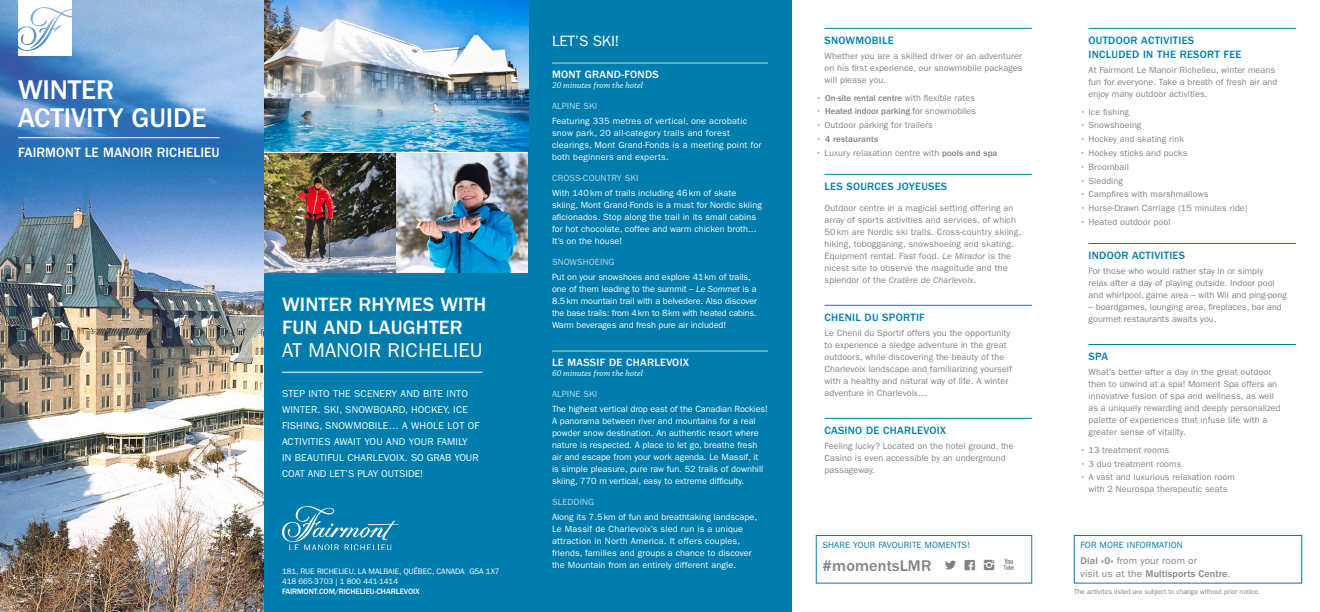
<style>
.page{position:relative;width:1320px;height:612px;background:#fff}
.page>*{position:absolute;margin:0;border:0;box-sizing:border-box;transform-origin:0 0}
.t1{font:500 28px/28px "ITC Franklin Gothic Std";letter-spacing:-.005em;color:#fff}
.t2{font:500 20px/23px "ITC Franklin Gothic Std";letter-spacing:.01em;color:#fff}
.t3{font:20px "ITC Franklin Gothic Std";letter-spacing:.01em;color:#fff}
.t4{font:19px "Socialico";color:#808285}
.t5{font:500 16px "ITC Franklin Gothic Std";letter-spacing:.01em;color:#808285}
.t6{font:15px "ITC Franklin Gothic Std";letter-spacing:-.01em;color:#fff}
.t7{font:500 14px "ITC Franklin Gothic Std";letter-spacing:.005em;color:#fff}
.t8{font:500 11px/14px "ITC Franklin Gothic Std";letter-spacing:.025em;color:#007dac}
.t9{font:500 11px "ITC Franklin Gothic Std";letter-spacing:.025em;color:#fff}
.t10{font:10px/16px "ITC Franklin Gothic Std";letter-spacing:.02em;color:#fff}
.t11{font:10px/13px "ITC Franklin Gothic Std";letter-spacing:.01em;color:#808285}
.t12{font:9px/12px "ITC Franklin Gothic Std";letter-spacing:.005em;color:#808285}
.t13{font:9px/12px "ITC Franklin Gothic Std";color:#fff}
.t14{font:9px/12px "ITC Franklin Gothic Std";letter-spacing:.02em;color:#fff}
.t15{font:500 9px "ITC Franklin Gothic Std";letter-spacing:-.01em;color:#808285}
.t16{font:9px "ITC Franklin Gothic Std";letter-spacing:.015em;color:#c1d7e6}
.t17{font:9px "ITC Franklin Gothic Std";letter-spacing:.015em;color:#007dac}
.t18{font:italic 9px "Chaparral Pro";letter-spacing:.005em;color:#fff}
.t19{font:500 9px "ITC Franklin Gothic Std";letter-spacing:.01em;color:#808285}
.t20{font:8px/10px "ITC Franklin Gothic Std";letter-spacing:-.01em;color:#fff}
.t21{font:500 8px "ITC Franklin Gothic Std";letter-spacing:-.01em;color:#fff}
.t22{font:7px "ITC Franklin Gothic Std";letter-spacing:-.01em;color:#808285}
.s1{font-style:italic}
.s2{font-weight:400}
.s3{font-weight:500}
</style>
<div class="page">
<div style="left:264px;top:0;width:528px;height:612px;background:#007dac"></div>
<img style="left:0;top:0;width:264px;height:612px">
<img style="left:264px;top:0;width:264px;height:273px">
<hr style="left:18px;top:137px;width:202px;height:1px;background:#fff">
<svg style="left:18px;top:6px;width:54px;height:50px"></svg>
<div style="left:18px;top:0;width:54px;height:6px;background:#fff"></div>
<hr style="left:282px;top:372px;width:200px;height:1px;background:#fff">
<hr style="left:825px;top:28px;width:207px;height:1px;background:#007dac">
<hr style="left:825px;top:174px;width:207px;height:1px;background:#007dac">
<hr style="left:825px;top:305px;width:207px;height:1px;background:#007dac">
<hr style="left:825px;top:418px;width:207px;height:1px;background:#007dac">
<hr style="left:1089px;top:28px;width:207px;height:1px;background:#007dac">
<hr style="left:1089px;top:243px;width:207px;height:1px;background:#007dac">
<hr style="left:1089px;top:344px;width:207px;height:1px;background:#007dac">
<svg style="left:282px;top:506px;width:117px;height:44px"></svg>
<div style="left:1074px;top:535px;width:228px;height:48px;border:1px solid #007dac"></div>
<div style="left:816px;top:535px;width:216px;height:48px;border:1px solid #007dac"></div>
<hr style="left:552px;top:63px;width:216px;height:1px;background:#c1d7e6">
<hr style="left:552px;top:351px;width:216px;height:1px;background:#c1d7e6">
<hr style="left:264px;top:152px;width:264px;height:1px;background:#fff">
<h1 class="t1" style="left:18px;top:76px;width:190px">WINTER<br>ACTIVITY GUIDE</h1>
<h3 class="t7" style="left:18px;top:145px;width:203px">FAIRMONT LE MANOIR RICHELIEU</h3>
<h2 class="t2" style="left:282px;top:293px;width:206px">WINTER RHYMES WITH<br>FUN AND LAUGHTER</h2>
<h2 class="t3" style="left:282px;top:338px;width:202px">AT MANOIR RICHELIEU</h2>
<p class="t10" style="left:282px;top:385px;width:199px">STEP INTO THE SCENERY AND BITE INTO WINTER. SKI, SNOWBOARD, HOCKEY, ICE FISHING, SNOWMOBILE… A WHOLE LOT OF ACTIVITIES AWAIT YOU AND YOUR FAMILY IN BEAUTIFUL CHARLEVOIX. SO GRAB YOUR COAT AND LET’S PLAY OUTSIDE!</p>
<p class="t20" style="left:282px;top:566px;width:219px">181, RUE RICHELIEU, LA MALBAIE, QUÉBEC, CANADA G5A 1X7<br>418 665-3703 | 1 800 441-1414</p>
<p class="t21" style="left:282px;top:587px;width:139px">FAIRMONT.COM/RICHELIEU-CHARLEVOIX</p>
<h3 class="t6" style="left:552px;top:33px;width:69px">LET’S SKI!</h3>
<p class="t9" style="left:552px;top:68px;width:108px">MONT GRAND-FONDS</p>
<p class="t18" style="left:552px;top:80px;width:93px">20 minutes from the hotel</p>
<p class="t16" style="left:552px;top:101px;width:47px">ALPINE SKI</p>
<p class="t14" style="left:552px;top:115px;width:211px">Featuring 335 metres of vertical, one acrobatic snow park, 20 all-category trails and forest clearings, Mont Grand-Fonds is a meeting point for both beginners and experts.</p>
<p class="t16" style="left:552px;top:173px;width:88px">CROSS-COUNTRY SKI</p>
<p class="t13" style="left:552px;top:187px;width:211px">With 140km of trails including 46km of skate skiing, Mont Grand-Fonds is a must for Nordic skiing aficionados. Stop along the trail in its small cabins for hot chocolate, coffee and warm chicken broth...<br>It’s on the house!</p>
<p class="t16" style="left:552px;top:257px;width:64px">SNOWSHOEING</p>
<p class="t13" style="left:552px;top:271px;width:207px">Put on your snowshoes and explore 41km of trails, one of them leading to the summit – <span class="s1">Le Sommet</span> is a 8.5km mountain trail with a belvedere. Also discover the base trails: from 4km to 8km with heated cabins.<br>Warm beverages and fresh pure air included!</p>
<p class="t9" style="left:552px;top:356px;width:139px">LE MASSIF DE CHARLEVOIX</p>
<p class="t18" style="left:552px;top:368px;width:93px">60 minutes from the hotel</p>
<p class="t16" style="left:552px;top:389px;width:47px">ALPINE SKI</p>
<p class="t13" style="left:552px;top:403px;width:217px">The highest vertical drop east of the Canadian Rockies!<br>A panorama between river and mountains for a real powder snow destination. An authentic resort where nature is respected. A place to let go, breathe fresh air and escape from your work agenda. Le Massif, it<br>is simple pleasure, pure raw fun. 52 trails of downhill skiing, 770 m vertical, easy to extreme difficulty.</p>
<p class="t16" style="left:552px;top:497px;width:44px">SLEDDING</p>
<p class="t13" style="left:552px;top:511px;width:207px">Along its 7.5km of fun and breathtaking landscape, Le Massif de Charlevoix’s sled run is a unique attraction in North America. It offers couples, friends, families and groups a chance to discover the Mountain from an entirely different angle.</p>
<p class="t8" style="left:825px;top:33px;width:71px">SNOWMOBILE</p>
<p class="t12" style="left:825px;top:50px;width:200px;text-align:justify">Whether you are a skilled driver or an adventurer on his first experience, our snowmobile packages will please you.</p>
<p class="t15" style="left:816px;top:93px;width:161px"><span class="s2">•</span> On-site rental centre <span class="s2">with flexible rates</span></p>
<p class="t15" style="left:816px;top:106px;width:161px"><span class="s2">•</span> Heated indoor parking <span class="s2">for snowmobiles</span></p>
<p class="t12" style="left:816px;top:119px;width:118px">• Outdoor parking for trailers</p>
<p class="t19" style="left:816px;top:134px;width:64px"><span class="s2">•</span> 4 restaurants</p>
<p class="t12" style="left:816px;top:147px;width:183px">• Luxury relaxation centre with <span class="s3">pools and spa</span></p>
<p class="t8" style="left:825px;top:179px;width:124px">LES SOURCES JOYEUSES</p>
<p class="t12" style="left:825px;top:202px;width:198px">Outdoor centre in a magical setting offering an array of sports activities and services, of which 50km are Nordic ski trails. Cross-country skiing, hiking, tobogganing, snowshoeing and skating.<br>Equipment rental. Fast food. <span class="s1">Le Mirador</span> is the nicest site to observe the magnitude and the splendor of the <span class="s1">Cratère de Charlevoix</span>.</p>
<p class="t8" style="left:825px;top:310px;width:102px">CHENIL DU SPORTIF</p>
<p class="t12" style="left:825px;top:327px;width:189px">Le Chenil du Sportif offers you the opportunity to experience a sledge adventure in the great outdoors, while discovering the beauty of the Charlevoix landscape and familiarizing yourself with a healthy and natural way of life. A winter adventure in Charlevoix…</p>
<p class="t8" style="left:825px;top:423px;width:123px">CASINO DE CHARLEVOIX</p>
<p class="t12" style="left:825px;top:440px;width:191px">Feeling lucky? Located on the hotel ground, the<br>Casino is even accessible by an underground passageway.</p>
<p class="t17" style="left:822px;top:540px;width:149px">SHARE YOUR FAVOURITE MOMENTS!</p>
<h3 class="t5" style="left:822px;top:557px;width:110px">#momentsLMR</h3>
<h3 class="t4" style="left:1003px;top:553px;width:13px">X</h3>
<p class="t8" style="left:1089px;top:33px;width:154px">OUTDOOR ACTIVITIES<br>INCLUDED IN THE RESORT FEE</p>
<p class="t12" style="left:1089px;top:64px;width:190px">At Fairmont Le Manoir Richelieu, winter means fun for everyone. Take a breath of fresh air and enjoy many outdoor activities.</p>
<p class="t12" style="left:1080px;top:106px;width:51px">• Ice fishing</p>
<p class="t12" style="left:1080px;top:119px;width:63px">• Snowshoeing</p>
<p class="t12" style="left:1080px;top:133px;width:105px">• Hockey and skating rink</p>
<p class="t12" style="left:1080px;top:147px;width:109px">• Hockey sticks and pucks</p>
<p class="t12" style="left:1080px;top:161px;width:50px">• Broomball</p>
<p class="t12" style="left:1080px;top:175px;width:45px">• Sledding</p>
<p class="t12" style="left:1080px;top:188px;width:130px">• Campfires with marshmallows</p>
<p class="t12" style="left:1080px;top:202px;width:169px">• Horse-Drawn Carriage (15 minutes ride)</p>
<p class="t12" style="left:1080px;top:216px;width:92px">• Heated outdoor pool</p>
<p class="t8" style="left:1089px;top:248px;width:98px">INDOOR ACTIVITIES</p>
<p class="t12" style="left:1089px;top:265px;width:200px">For those who would rather stay in or simply<br>relax after a day of playing outside. Indoor pool and whirlpool, game area – with Wii and ping-pong</p>
<p class="t12" style="left:1089px;top:301px;width:195px">– boardgames, lounging area, fireplaces, bar and gourmet restaurants awaits you.</p>
<p class="t8" style="left:1089px;top:349px;width:21px">SPA</p>
<p class="t12" style="left:1089px;top:366px;width:194px">What’s better after a day in the great outdoor then to unwind at a spa! Moment Spa offers an innovative fusion of spa and wellness, as well as a uniquely rewarding and deeply personalized palette of experiences that infuse life with a greater sense of vitality.</p>
<p class="t12" style="left:1080px;top:444px;width:91px">• 13 treatment rooms</p>
<p class="t12" style="left:1080px;top:458px;width:103px">• 3 duo treatment rooms</p>
<p class="t12" style="left:1080px;top:471px;width:156px;text-align:center">• A vast and luxurious relaxation room with 2 Neurospa therapeutic seats</p>
<p class="t17" style="left:1080px;top:540px;width:104px">FOR MORE INFORMATION</p>
<p class="t11" style="left:1080px;top:554px;width:152px"><span class="s3">Dial «0»</span> from your room or<br>visit us at the <span class="s3">Multisports Centre</span>.</p>
<p class="t22" style="left:1074px;top:588px;width:188px">The activites listed are subject to change without prior notice.</p>
</div>
